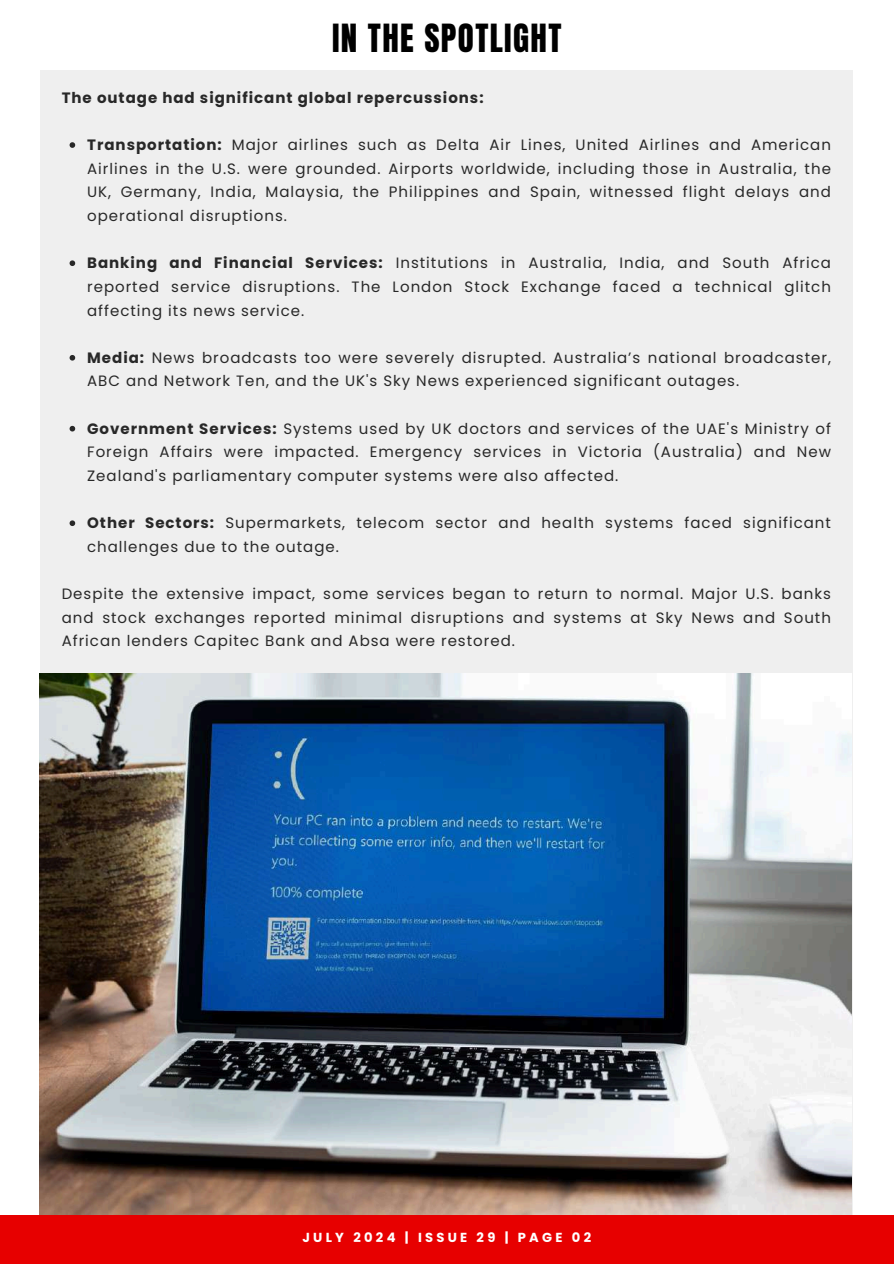
<style>
.page{position:relative;width:894px;height:1264px;background:#fff}
.page>*{position:absolute;margin:0;border:0;box-sizing:border-box;transform-origin:0 0}
.t1{font:33px "Anton";letter-spacing:.04em;color:#000}
.t2{font:15px/23.7px "Poppins";letter-spacing:.065em;color:#282828;text-align:justify}
.t3{font:700 15px "Poppins";letter-spacing:.065em;color:#282828}
.t4{font:700 13.05px "Poppins";letter-spacing:.25em;color:#fff}
.s1{font-weight:700}
</style>
<div class="page">
<div style="left:40px;top:71px;width:812px;height:1159px;background:#efefef"></div>
<img style="left:40px;top:673px;width:811px;height:542px">
<div style="left:0;top:1215px;width:893px;height:48px;background:#e70000"></div>
<svg style="left:70px;top:142px;width:5px;height:6px"></svg>
<svg style="left:70px;top:260px;width:5px;height:6px"></svg>
<svg style="left:70px;top:355px;width:5px;height:5px"></svg>
<svg style="left:70px;top:426px;width:5px;height:5px"></svg>
<svg style="left:70px;top:520px;width:5px;height:6px"></svg>
<h1 class="t1" style="left:332px;top:15px;width:231px">IN THE SPOTLIGHT</h1>
<p class="t3" style="left:62px;top:87px;width:423px">The outage had significant global repercussions:</p>
<p class="t2" style="left:87px;top:133px;width:745px"><span class="s1">Transportation:</span> Major airlines such as Delta Air Lines, United Airlines and American Airlines in the U.S. were grounded. Airports worldwide, including those in Australia, the UK, Germany, India, Malaysia, the Philippines and Spain, witnessed flight delays and operational disruptions.</p>
<p class="t2" style="left:87px;top:251px;width:745px"><span class="s1">Banking and Financial Services:</span> Institutions in Australia, India, and South Africa reported service disruptions. The London Stock Exchange faced a technical glitch affecting its news service.</p>
<p class="t2" style="left:87px;top:346px;width:745px"><span class="s1">Media:</span> News broadcasts too were severely disrupted. Australia’s national broadcaster,<br>ABC and Network Ten, and the UK's Sky News experienced significant outages.</p>
<p class="t2" style="left:87px;top:416px;width:745px"><span class="s1">Government Services:</span> Systems used by UK doctors and services of the UAE's Ministry of Foreign Affairs were impacted. Emergency services in Victoria (Australia) and New Zealand's parliamentary computer systems were also affected.</p>
<p class="t2" style="left:87px;top:511px;width:745px"><span class="s1">Other Sectors:</span> Supermarkets, telecom sector and health systems faced significant challenges due to the outage.</p>
<p class="t2" style="left:62px;top:582px;width:770px">Despite the extensive impact, some services began to return to normal. Major U.S. banks and stock exchanges reported minimal disruptions and systems at Sky News and South African lenders Capitec Bank and Absa were restored.</p>
<p class="t4" style="left:302px;top:1228px;width:290px">JULY 2024 | ISSUE 29 | PAGE 02</p>
</div>
